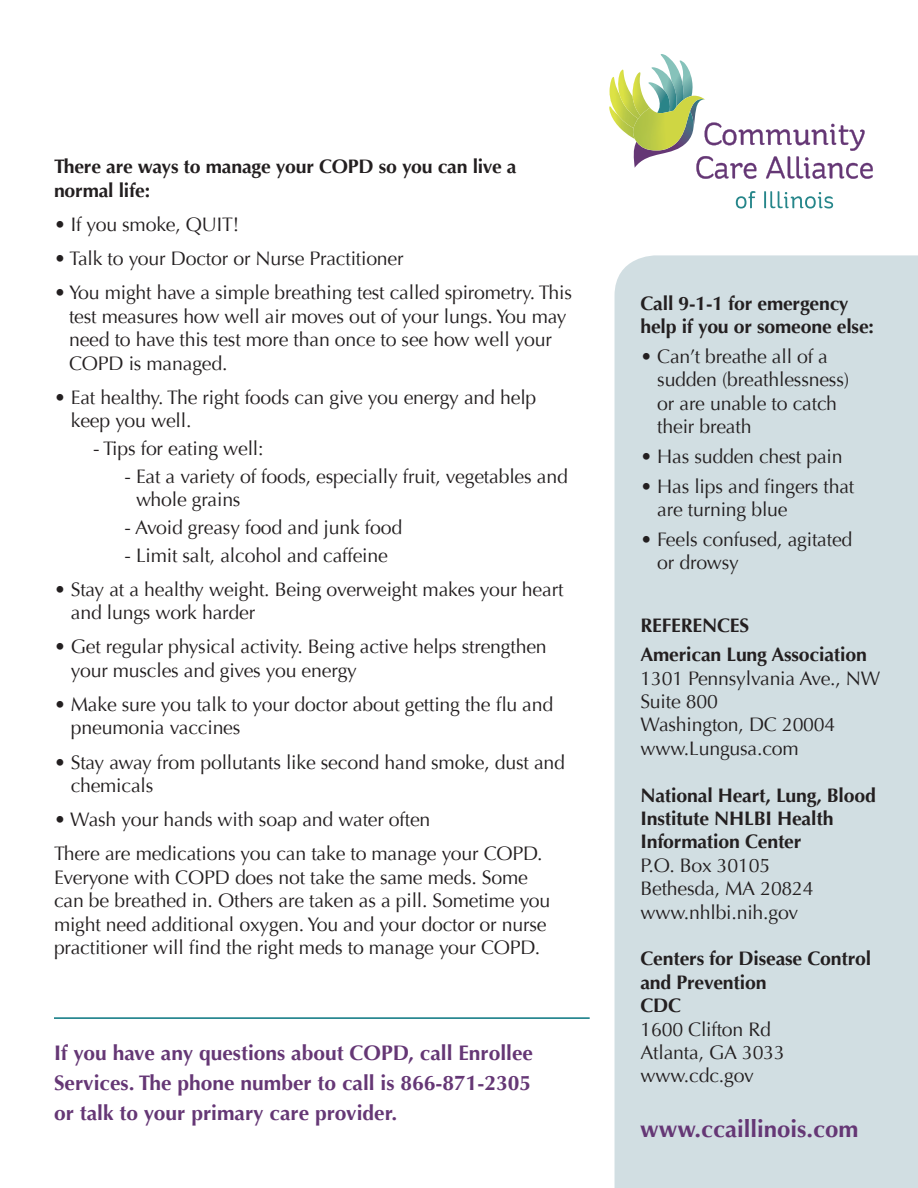
<style>
.page{position:relative;width:918px;height:1188px;background:#fff}
.page>*{position:absolute;margin:0;border:0;box-sizing:border-box;transform-origin:0 0}
.t1{font:700 24px "Optima";color:#653775}
.t2{font:700 21px/30px "Optima";color:#653775;text-align:justify}
.t3{font:19.5px/23.4px "Optima";letter-spacing:-.01em;color:#231f20}
.t4{font:700 19.5px/23.4px "Optima";letter-spacing:-.01em;color:#231f20}
</style>
<div class="page">
<div style="left:615px;top:255px;width:303px;height:933px;background:#d1dee2"></div>
<img style="left:609px;top:106px;width:23px;height:32px">
<img style="left:610px;top:77px;width:22px;height:51px">
<img style="left:617px;top:70px;width:15px;height:49px">
<svg style="left:632px;top:54px;width:241px;height:125px"></svg>
<svg style="left:736px;top:191px;width:20px;height:18px"></svg>
<svg style="left:764px;top:191px;width:69px;height:18px"></svg>
<hr style="left:54px;top:1017px;width:536px;height:2px;background:#077680">
<p class="t4" style="left:54px;top:155px;width:464px">There are ways to manage your COPD so you can live a normal life:</p>
<p class="t3" style="left:54px;top:213px;width:187px">• If you smoke, QUIT!</p>
<p class="t3" style="left:54px;top:247px;width:351px">• Talk to your Doctor or Nurse Practitioner</p>
<p class="t3" style="left:69px;top:281px;width:505px;text-indent:-15px">• You might have a simple breathing test called spirometry. This test measures how well air moves out of your lungs. You may need to have this test more than once to see how well your COPD is managed.</p>
<p class="t3" style="left:71px;top:386px;width:467px;text-indent:-17px">• Eat healthy. The right foods can give you energy and help keep you well.</p>
<p class="t3" style="left:93px;top:437px;width:172px">- Tips for eating well:</p>
<p class="t3" style="left:136px;top:465px;width:433px;text-indent:-12px">- Eat a variety of foods, especially fruit, vegetables and whole grains</p>
<p class="t3" style="left:124px;top:516px;width:279px">- Avoid greasy food and junk food</p>
<p class="t3" style="left:124px;top:544px;width:265px">- Limit salt, alcohol and caffeine</p>
<p class="t3" style="left:71px;top:578px;width:494px;text-indent:-17px">• Stay at a healthy weight. Being overweight makes your heart and lungs work harder</p>
<p class="t3" style="left:71px;top:635px;width:477px;text-indent:-17px">• Get regular physical activity. Being active helps strengthen your muscles and gives you energy</p>
<p class="t3" style="left:71px;top:693px;width:484px;text-indent:-17px">• Make sure you talk to your doctor about getting the flu and pneumonia vaccines</p>
<p class="t3" style="left:71px;top:751px;width:496px;text-indent:-17px">• Stay away from pollutants like second hand smoke, dust and chemicals</p>
<p class="t3" style="left:54px;top:808px;width:378px">• Wash your hands with soap and water often</p>
<p class="t3" style="left:54px;top:842px;width:498px">There are medications you can take to manage your COPD.<br>Everyone with COPD does not take the same meds. Some can be breathed in. Others are taken as a pill. Sometime you might need additional oxygen. You and your doctor or nurse practitioner will find the right meds to manage your COPD.</p>
<p class="t2" style="left:54px;top:1038px;width:481px">If you have any questions about COPD, call Enrollee Services. The phone number to call is 866-871-2305 or talk to your primary care provider.</p>
<p class="t4" style="left:640px;top:291px;width:235px">Call 9-1-1 for emergency help if you or someone else:</p>
<p class="t3" style="left:657px;top:345px;width:193px;text-indent:-17px">• Can’t breathe all of a sudden (breathlessness) or are unable to catch their breath</p>
<p class="t3" style="left:640px;top:445px;width:204px">• Has sudden chest pain</p>
<p class="t3" style="left:657px;top:475px;width:199px;text-indent:-17px">• Has lips and fingers that are turning blue</p>
<p class="t3" style="left:657px;top:528px;width:197px;text-indent:-17px">• Feels confused, agitated or drowsy</p>
<p class="t4" style="left:640px;top:614px;width:110px">REFERENCES</p>
<p class="t4" style="left:640px;top:643px;width:228px">American Lung Association</p>
<p class="t3" style="left:640px;top:667px;width:241px">1301 Pennsylvania Ave., NW</p>
<p class="t3" style="left:640px;top:690px;width:79px">Suite 800</p>
<p class="t3" style="left:640px;top:713px;width:197px">Washington, DC 20004</p>
<p class="t3" style="left:640px;top:737px;width:160px">www.Lungusa.com</p>
<p class="t4" style="left:640px;top:784px;width:237px">National Heart, Lung, Blood<br>Institute NHLBI Health<br>Information Center</p>
<p class="t3" style="left:640px;top:854px;width:131px">P.O. Box 30105</p>
<p class="t3" style="left:640px;top:877px;width:175px">Bethesda, MA 20824</p>
<p class="t3" style="left:640px;top:901px;width:159px">www.nhlbi.nih.gov</p>
<p class="t4" style="left:640px;top:947px;width:232px">Centers for Disease Control and Prevention</p>
<p class="t4" style="left:640px;top:994px;width:42px">CDC</p>
<p class="t3" style="left:640px;top:1018px;width:132px">1600 Clifton Rd</p>
<p class="t3" style="left:640px;top:1041px;width:146px">Atlanta, GA 3033</p>
<p class="t3" style="left:640px;top:1064px;width:115px">www.cdc.gov</p>
<p class="t1" style="left:640px;top:1115px;width:220px">www.ccaillinois.com</p>
</div>
